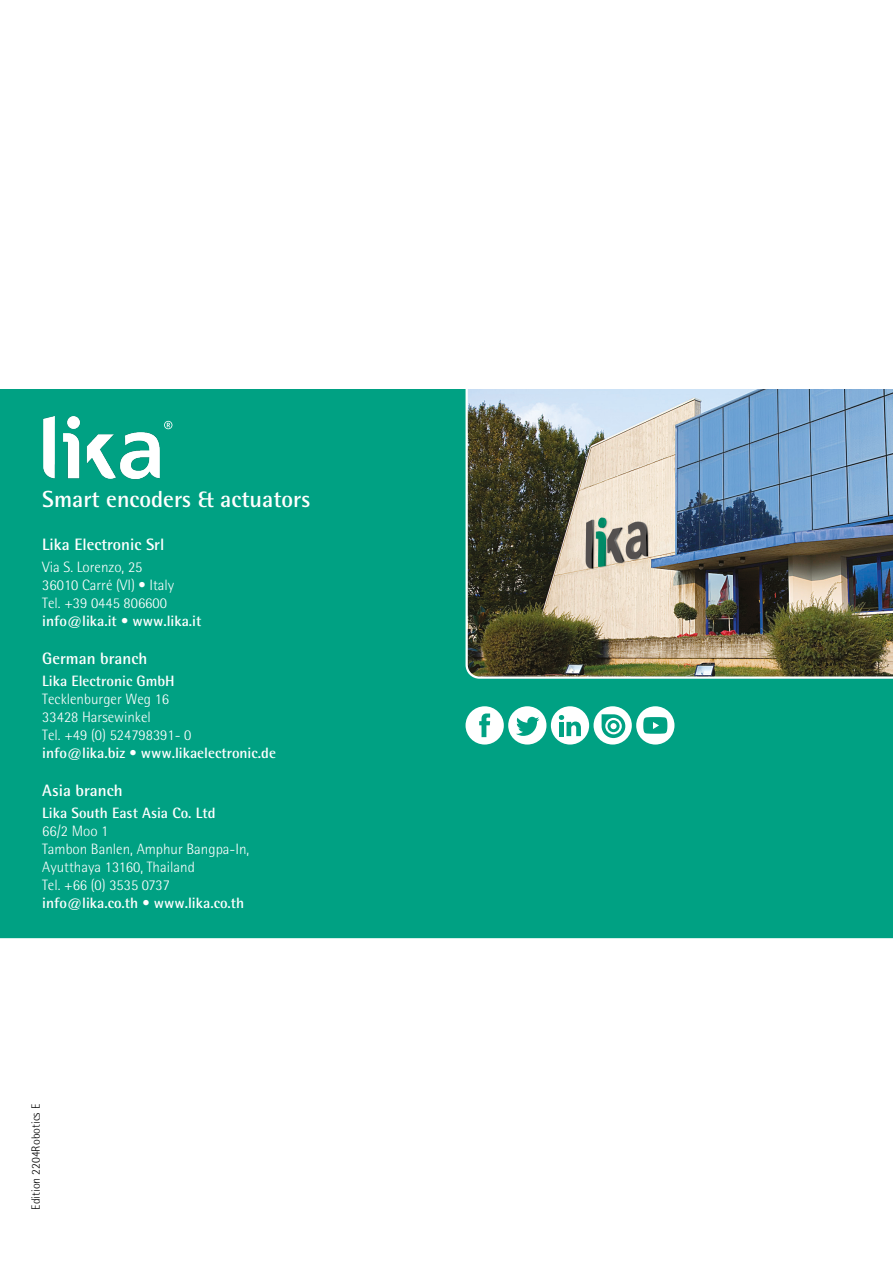
<style>
.page{position:relative;width:893px;height:1263px;background:#fff}
.page>*{position:absolute;margin:0;border:0;box-sizing:border-box;transform-origin:0 0}
.t1{font:700 23.25px "Rotis Semi Sans Pro";color:#fff}
.t2{font:700 16.5px "Rotis Semi Sans Pro";color:#fff}
.t3{font:300 15px/18px "Rotis Semi Sans Pro";color:#fff}
.t4{font:700 15px "Rotis Semi Sans Pro";color:#fff}
.t5{font:300 12px "Rotis Semi Sans Pro";color:#000}
.s1{font-weight:700}
</style>
<div class="page">
<div style="left:0;top:389px;width:893px;height:549px;background:#00a183"></div>
<img style="left:464px;top:389px;width:429px;height:291px">
<svg style="left:466px;top:706px;width:80px;height:38px"></svg>
<div style="left:551px;top:706px;width:38px;height:38px;background:#fff;border-radius:50%"></div>
<svg style="left:559px;top:715px;width:22px;height:21px"></svg>
<div style="left:559px;top:722px;width:5px;height:14px;background:#00a183"></div>
<svg style="left:593px;top:706px;width:81px;height:38px"></svg>
<img style="left:40px;top:412px;width:124px;height:71px">
<svg style="left:164px;top:421px;width:8px;height:8px"></svg>
<h1 class="t1" style="left:42px;top:485px;width:270px">Smart encoders &amp; actuators</h1>
<p class="t2" style="left:42px;top:534px;width:124px">Lika Electronic Srl</p>
<p class="t3" style="left:42px;top:558px;width:161px">Via S. Lorenzo, 25<br>36010 Carré (VI) • Italy<br>Tel. +39 0445 806600 <span class="s1">info@lika.it</span> • <span class="s1">www.lika.it</span></p>
<p class="t2" style="left:42px;top:648px;width:106px">German branch</p>
<p class="t4" style="left:42px;top:672px;width:134px">Lika Electronic GmbH</p>
<p class="t3" style="left:42px;top:690px;width:235px">Tecklenburger Weg 16<br>33428 Harsewinkel<br>Tel. +49 (0) 524798391- 0 <span class="s1">info@lika.biz</span> • <span class="s1">www.likaelectronic.de</span></p>
<p class="t2" style="left:42px;top:780px;width:82px">Asia branch</p>
<p class="t4" style="left:42px;top:804px;width:175px">Lika South East Asia Co. Ltd</p>
<p class="t3" style="left:42px;top:822px;width:208px">66/2 Moo 1<br>Tambon Banlen, Amphur Bangpa-In,<br>Ayutthaya 13160, Thailand<br>Tel. +66 (0) 3535 0737 <span class="s1">info@lika.co.th</span> • <span class="s1">www.lika.co.th</span></p>
<p class="t5" style="left:29px;top:1210px;width:107px;rotate:-90deg">Edition 2204Robotics E</p>
</div>
